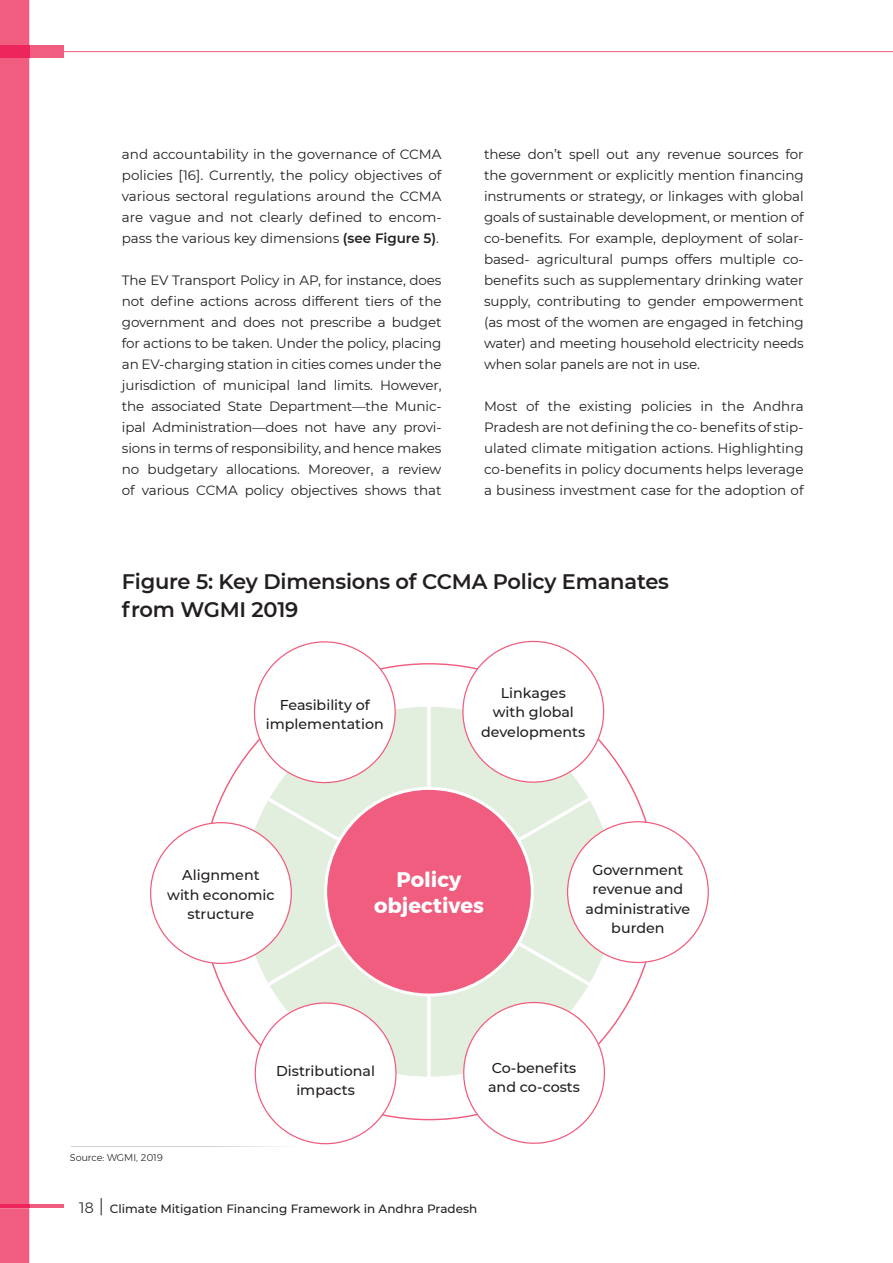
<style>
.page{position:relative;width:893px;height:1263px;background:#fff}
.page>*{position:absolute;margin:0;border:0;box-sizing:border-box;transform-origin:0 0}
.t1{font:600 21px/27.9px "Montserrat";letter-spacing:-.01em;color:#231f20}
.t2{font:700 21px/25.5px "Montserrat";color:#fff;text-align:center}
.t3{font:500 14.25px/19.5px "Montserrat";color:#231f20;text-align:center}
.t4{font:13.5px/21px "Montserrat";letter-spacing:-.01em;color:#231f20;text-align:justify}
.t5{font:500 12px "Montserrat";color:#231f20}
.t6{font:300 9.75px "Montserrat";color:#231f20}
.s1{font-weight:600}
.s2{font-weight:300;font-size:15px}
.s3{font-weight:300;font-size:18px}
</style>
<div class="page">
<hr style="left:50px;top:51px;width:843px;height:1px;background:#f05d7e">
<div style="left:0;top:45px;width:64px;height:13px;background:#f05d7e"></div>
<hr style="left:0;top:1205px;width:64px;height:3px;background:#f05d7e">
<svg style="left:240px;top:640px;width:378px;height:505px"></svg>
<div style="left:0;top:0;width:29px;height:1263px;background:#f05d7e"></div>
<div style="left:0;top:45px;width:29px;height:13px;background:#ee255c"></div>
<hr style="left:0;top:1205px;width:29px;height:3px;background:#ee255c">
<p class="t4" style="left:122px;top:143px;width:321px">and accountability in the governance of CCMA policies [16]. Currently, the policy objectives of various sectoral regulations around the CCMA are vague and not clearly defined to encom&shy;pass the various key dimensions <span class="s1">(see Figure 5)</span>.</p>
<p class="t4" style="left:122px;top:269px;width:321px">The EV Transport Policy in AP, for instance, does not define actions across different tiers of the government and does not prescribe a budget for actions to be taken. Under the policy, placing an EV-charging station in cities comes under the jurisdiction of municipal land limits. However, the associated State Department—the Munic&shy;ipal Administration—does not have any provi&shy;sions in terms of responsibility, and hence makes no budgetary allocations. Moreover, a review of various CCMA policy objectives shows that</p>
<p class="t4" style="left:484px;top:143px;width:321px">these don’t spell out any revenue sources for the government or explicitly mention financing instruments or strategy, or linkages with global goals of sustainable development, or mention of co-benefits. For example, deployment of solar&shy;based- agricultural pumps offers multiple co&shy;benefits such as supplementary drinking water supply, contributing to gender empowerment (as most of the women are engaged in fetching water) and meeting household electricity needs when solar panels are not in use.</p>
<p class="t4" style="left:484px;top:395px;width:321px">Most of the existing policies in the Andhra Pradesh are not defining the co- benefits of stip&shy;ulated climate mitigation actions. Highlighting co-benefits in policy documents helps leverage a business investment case for the adoption of</p>
<h1 class="t1" style="left:122px;top:566px;width:549px">Figure 5: Key Dimensions of CCMA Policy Emanates from WGMI 2019</h1>
<p class="t3" style="left:266px;top:694px;width:120px">Feasibility of implementation</p>
<p class="t3" style="left:481px;top:682px;width:106px">Linkages<br>with global developments</p>
<p class="t3" style="left:167px;top:865px;width:109px">Alignment with economic structure</p>
<h1 class="t2" style="left:374px;top:867px;width:111px">Policy objectives</h1>
<p class="t3" style="left:586px;top:859px;width:106px">Government revenue and administrative burden</p>
<p class="t3" style="left:276px;top:1060px;width:100px">Distributional impacts</p>
<p class="t3" style="left:488px;top:1057px;width:93px;text-align:left">Co-benefits and co-costs</p>
<p class="t6" style="left:70px;top:1150px;width:95px">Source: WGMI, 2019</p>
<p class="t5" style="left:79px;top:1200px;width:400px"><span class="s2">18</span> <span class="s3">|</span> Climate Mitigation Financing Framework in Andhra Pradesh</p>
</div>
